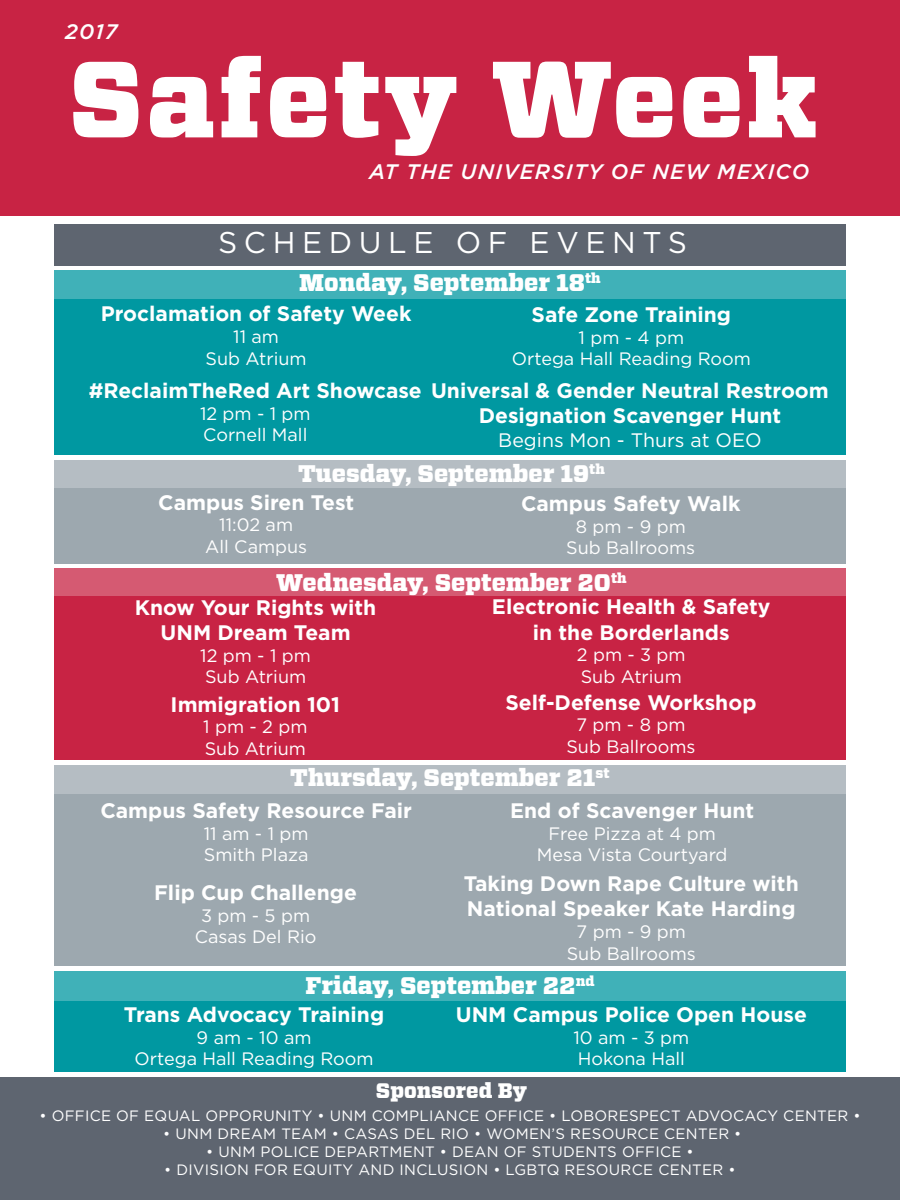
<style>
.page{position:relative;width:900px;height:1200px;background:#fff}
.page>*{position:absolute;margin:0;border:0;box-sizing:border-box;transform-origin:0 0}
.t1{font:900 108px "Vitesse";letter-spacing:.03em;color:#fff}
.t2{font:30px "Gotham";letter-spacing:.22em;color:#fff}
.t3{font:900 24px "Vitesse";color:#fff}
.t4{font:700 21px/25.2px "Gotham";color:#fff;text-align:center}
.t5{font:italic 500 21px "Gotham";letter-spacing:.06em;color:#fff}
.t6{font:900 21px "Vitesse";color:#fff}
.t7{font:19.5px "Gotham";color:#fff}
.t8{font:18px "Gotham";color:#fff}
.t9{font:15px "Gotham";letter-spacing:.02em;color:#fff}
</style>
<div class="page">
<div style="left:0;top:0;width:900px;height:216px;background:#c82344"></div>
<div style="left:54px;top:224px;width:792px;height:42px;background:#5e6570"></div>
<div style="left:0;top:1077px;width:900px;height:123px;background:#5e6570"></div>
<div style="left:54px;top:299px;width:792px;height:156px;background:#0098a1"></div>
<div style="left:54px;top:488px;width:792px;height:75px;background:#9da8af"></div>
<div style="left:54px;top:597px;width:792px;height:163px;background:#c82344"></div>
<div style="left:54px;top:794px;width:792px;height:171px;background:#9da8af"></div>
<div style="left:54px;top:1002px;width:792px;height:70px;background:#0098a1"></div>
<div style="left:54px;top:270px;width:792px;height:29px;background:#40b1b8"></div>
<div style="left:54px;top:461px;width:792px;height:27px;background:#b5bdc3"></div>
<div style="left:54px;top:568px;width:792px;height:29px;background:#d55a72"></div>
<div style="left:54px;top:766px;width:792px;height:28px;background:#b5bdc3"></div>
<div style="left:54px;top:971px;width:792px;height:30px;background:#40b1b8"></div>
<p class="t5" style="left:65px;top:18px;width:54px">2017</p>
<p class="t1" style="left:69px;top:27px;width:750px">Safety Week</p>
<p class="t5" style="left:369px;top:158px;width:442px">AT THE UNIVERSITY OF NEW MEXICO</p>
<p class="t2" style="left:218px;top:223px;width:471px">SCHEDULE OF EVENTS</p>
<p class="t3" style="left:299px;top:267px;width:303px">Monday, September 18<sup>th</sup></p>
<p class="t4" style="left:101px;top:301px;width:312px">Proclamation of Safety Week</p>
<p class="t8" style="left:233px;top:325px;width:47px">11 am</p>
<p class="t8" style="left:206px;top:347px;width:103px">Sub Atrium</p>
<p class="t4" style="left:89px;top:378px;width:742px">#ReclaimTheRed Art Showcase Universal &amp; Gender Neutral Restroom</p>
<p class="t8" style="left:200px;top:402px;width:112px">12 pm - 1 pm</p>
<p class="t8" style="left:203px;top:423px;width:106px">Cornell Mall</p>
<p class="t4" style="left:532px;top:302px;width:201px">Safe Zone Training</p>
<p class="t8" style="left:579px;top:326px;width:107px">1 pm - 4 pm</p>
<p class="t8" style="left:512px;top:348px;width:241px">Ortega Hall Reading Room</p>
<p class="t4" style="left:479px;top:403px;width:304px">Designation Scavenger Hunt</p>
<p class="t7" style="left:498px;top:427px;width:265px">Begins Mon - Thurs at OEO</p>
<p class="t3" style="left:298px;top:458px;width:308px">Tuesday, September 19<sup>th</sup></p>
<p class="t4" style="left:158px;top:490px;width:197px">Campus Siren Test</p>
<p class="t8" style="left:219px;top:513px;width:75px">11:02 am</p>
<p class="t8" style="left:205px;top:535px;width:103px">All Campus</p>
<p class="t4" style="left:521px;top:491px;width:221px">Campus Safety Walk</p>
<p class="t8" style="left:576px;top:515px;width:111px">8 pm - 9 pm</p>
<p class="t8" style="left:566px;top:537px;width:131px">Sub Ballrooms</p>
<p class="t3" style="left:276px;top:566px;width:352px">Wednesday, September 20<sup>th</sup></p>
<p class="t4" style="left:135px;top:595px;width:243px">Know Your Rights with<br>UNM Dream Team</p>
<p class="t8" style="left:200px;top:644px;width:112px">12 pm - 1 pm</p>
<p class="t8" style="left:205px;top:665px;width:103px">Sub Atrium</p>
<p class="t4" style="left:171px;top:691px;width:171px">Immigration 101</p>
<p class="t8" style="left:203px;top:715px;width:106px">1 pm - 2 pm</p>
<p class="t8" style="left:205px;top:737px;width:103px">Sub Atrium</p>
<p class="t4" style="left:492px;top:594px;width:280px">Electronic Health &amp; Safety</p>
<p class="t4" style="left:533px;top:619px;width:198px">in the Borderlands</p>
<p class="t8" style="left:577px;top:643px;width:110px">2 pm - 3 pm</p>
<p class="t8" style="left:581px;top:665px;width:103px">Sub Atrium</p>
<p class="t4" style="left:505px;top:690px;width:253px">Self-Defense Workshop</p>
<p class="t8" style="left:576px;top:714px;width:111px">7 pm - 8 pm</p>
<p class="t8" style="left:566px;top:735px;width:131px">Sub Ballrooms</p>
<p class="t3" style="left:290px;top:762px;width:321px">Thursday, September 21<sup>st</sup></p>
<p class="t4" style="left:100px;top:798px;width:313px">Campus Safety Resource Fair</p>
<p class="t8" style="left:204px;top:822px;width:106px">11 am - 1 pm</p>
<p class="t8" style="left:204px;top:843px;width:106px">Smith Plaza</p>
<p class="t4" style="left:154px;top:880px;width:204px">Flip Cup Challenge</p>
<p class="t8" style="left:201px;top:904px;width:111px">3 pm - 5 pm</p>
<p class="t8" style="left:195px;top:926px;width:123px">Casas Del Rio</p>
<p class="t4" style="left:510px;top:798px;width:246px">End of Scavenger Hunt</p>
<p class="t8" style="left:548px;top:822px;width:169px">Free Pizza at 4 pm</p>
<p class="t8" style="left:537px;top:843px;width:192px">Mesa Vista Courtyard</p>
<p class="t4" style="left:464px;top:871px;width:337px">Taking Down Rape Culture with</p>
<p class="t4" style="left:467px;top:896px;width:330px">National Speaker Kate Harding</p>
<p class="t8" style="left:577px;top:920px;width:111px">7 pm - 9 pm</p>
<p class="t8" style="left:567px;top:942px;width:131px">Sub Ballrooms</p>
<p class="t3" style="left:305px;top:969px;width:291px">Friday, September 22<sup>nd</sup></p>
<p class="t4" style="left:124px;top:1002px;width:262px">Trans Advocacy Training</p>
<p class="t8" style="left:197px;top:1026px;width:116px">9 am - 10 am</p>
<p class="t8" style="left:134px;top:1047px;width:241px">Ortega Hall Reading Room</p>
<p class="t4" style="left:456px;top:1002px;width:353px">UNM Campus Police Open House</p>
<p class="t8" style="left:573px;top:1026px;width:117px">10 am - 3 pm</p>
<p class="t8" style="left:578px;top:1048px;width:109px">Hokona Hall</p>
<p class="t6" style="left:376px;top:1077px;width:153px">Sponsored By</p>
<p class="t9" style="left:39px;top:1106px;width:823px">• OFFICE OF EQUAL OPPORUNITY • UNM COMPLIANCE OFFICE • LOBORESPECT ADVOCACY CENTER •</p>
<p class="t9" style="left:163px;top:1124px;width:580px">• UNM DREAM TEAM • CASAS DEL RIO • WOMEN’S RESOURCE CENTER •</p>
<p class="t9" style="left:206px;top:1142px;width:489px">• UNM POLICE DEPARTMENT • DEAN OF STUDENTS OFFICE •</p>
<p class="t9" style="left:164px;top:1160px;width:573px">• DIVISION FOR EQUITY AND INCLUSION • LGBTQ RESOURCE CENTER •</p>
</div>
